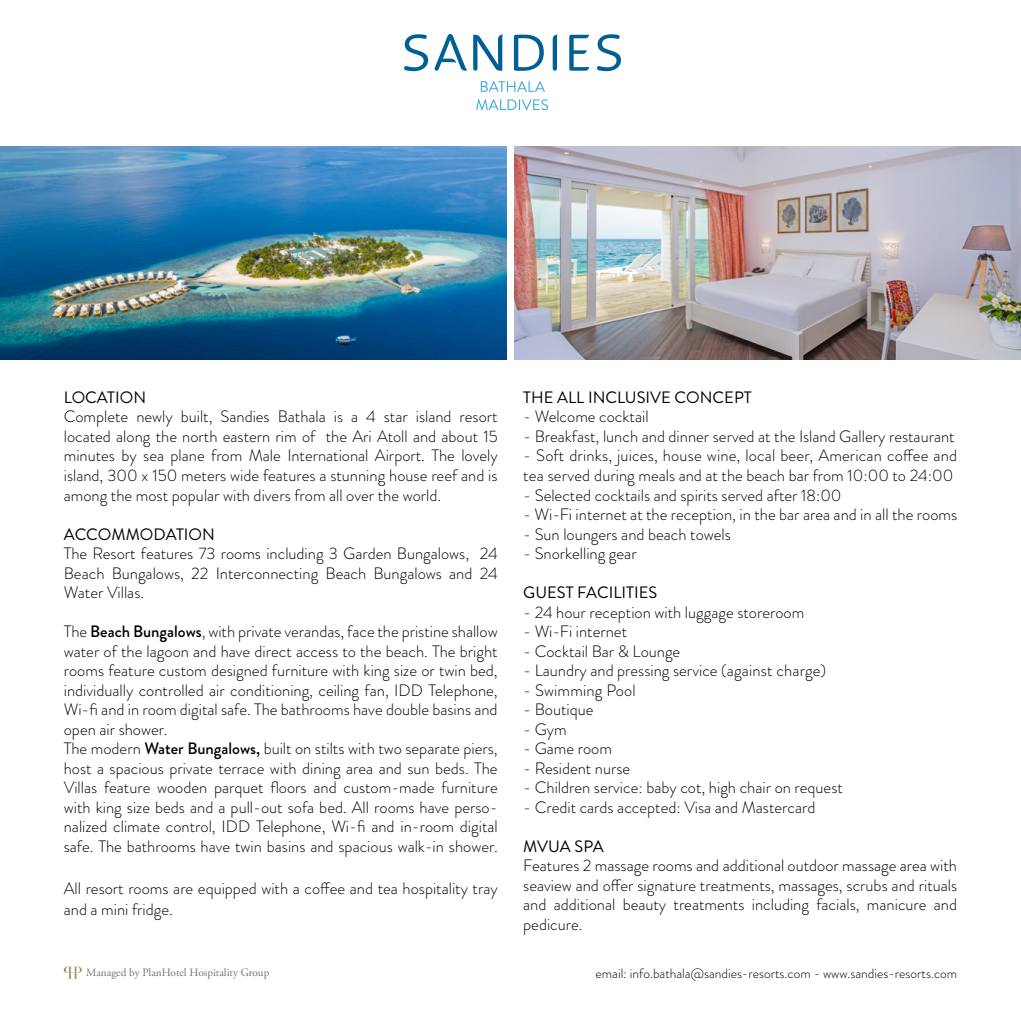
<style>
.page{position:relative;width:1021px;height:1021px;background:#fff}
.page>*{position:absolute;margin:0;border:0;box-sizing:border-box;transform-origin:0 0}
.t1{font:300 16.5px/19.5px "Brandon Grotesque";color:#000}
.t2{font:16.5px "Brandon Grotesque";color:#000}
.t3{font:300 13.5px "Brandon Grotesque";color:#000}
.t4{font:11.25px "Adobe Garamond Pro";color:#747373}
.s1{font-weight:500}
</style>
<div class="page">
<svg style="left:64px;top:966px;width:18px;height:12px"></svg>
<svg style="left:404px;top:34px;width:24px;height:37px"></svg>
<svg style="left:597px;top:34px;width:24px;height:37px"></svg>
<svg style="left:514px;top:35px;width:30px;height:36px"></svg>
<svg style="left:473px;top:35px;width:30px;height:36px"></svg>
<svg style="left:552px;top:35px;width:5px;height:36px"></svg>
<svg style="left:569px;top:34px;width:20px;height:37px"></svg>
<svg style="left:434px;top:34px;width:33px;height:37px"></svg>
<svg style="left:481px;top:81px;width:64px;height:11px"></svg>
<svg style="left:476px;top:99px;width:72px;height:11px"></svg>
<img style="left:0;top:147px;width:506px;height:212px">
<img style="left:514px;top:147px;width:506px;height:212px">
<p class="t2" style="left:64px;top:386px;width:84px">LOCATION</p>
<p class="t1" style="left:64px;top:407px;width:435px;text-align:justify">Complete newly built, Sandies Bathala is a 4 star island resort located along the north eastern rim of the Ari Atoll and about 15 minutes by sea plane from Male International Airport. The lovely island, 300 x 150 meters wide features a stunning house reef and is among the most popular with divers from all over the world.</p>
<p class="t2" style="left:64px;top:522px;width:153px">ACCOMMODATION</p>
<p class="t1" style="left:64px;top:543px;width:435px;text-align:justify">The Resort features 73 rooms including 3 Garden Bungalows, 24<br>Beach Bungalows, 22 Interconnecting Beach Bungalows and 24<br>Water Villas.</p>
<p class="t1" style="left:64px;top:621px;width:435px">The <span class="s1">Beach Bungalows</span>, with private verandas, face the pristine shallow water of the lagoon and have direct access to the beach. The bright rooms feature custom designed furniture with king size or twin bed, individually controlled air conditioning, ceiling fan, IDD Telephone, Wi-fi and in room digital safe. The bathrooms have double basins and open air shower.<br>The modern <span class="s1">Water Bungalows,</span> built on stilts with two separate piers, host a spacious private terrace with dining area and sun beds. The Villas feature wooden parquet floors and custom-made furniture with king size beds and a pull-out sofa bed. All rooms have perso&shy;nalized climate control, IDD Telephone, Wi-fi and in-room digital safe. The bathrooms have twin basins and spacious walk-in shower.</p>
<p class="t1" style="left:64px;top:877px;width:435px;line-height:21px">All resort rooms are equipped with a coffee and tea hospitality tray and a mini fridge.</p>
<p class="t2" style="left:523px;top:386px;width:230px">THE ALL INCLUSIVE CONCEPT</p>
<p class="t1" style="left:523px;top:407px;width:127px">- Welcome cocktail</p>
<p class="t1" style="left:523px;top:426px;width:433px">- Breakfast, lunch and dinner served at the Island Gallery restaurant</p>
<p class="t1" style="left:523px;top:446px;width:435px">- Soft drinks, juices, house wine, local beer, American coffee and tea served during meals and at the beach bar from 10:00 to 24:00</p>
<p class="t1" style="left:523px;top:485px;width:320px">- Selected cocktails and spirits served after 18:00</p>
<p class="t1" style="left:523px;top:504px;width:435px">- Wi-Fi internet at the reception, in the bar area and in all the rooms</p>
<p class="t1" style="left:523px;top:524px;width:209px">- Sun loungers and beach towels</p>
<p class="t1" style="left:523px;top:543px;width:115px">- Snorkelling gear</p>
<p class="t2" style="left:523px;top:581px;width:136px">GUEST FACILITIES</p>
<p class="t1" style="left:523px;top:602px;width:282px">- 24 hour reception with luggage storeroom</p>
<p class="t1" style="left:523px;top:621px;width:105px">- Wi-Fi internet</p>
<p class="t1" style="left:523px;top:641px;width:158px">- Cocktail Bar &amp; Lounge</p>
<p class="t1" style="left:523px;top:660px;width:304px">- Laundry and pressing service (against charge)</p>
<p class="t1" style="left:523px;top:680px;width:114px">- Swimming Pool</p>
<p class="t1" style="left:523px;top:699px;width:72px">- Boutique</p>
<p class="t1" style="left:523px;top:719px;width:45px">- Gym</p>
<p class="t1" style="left:523px;top:738px;width:90px">- Game room</p>
<p class="t1" style="left:523px;top:758px;width:109px">- Resident nurse</p>
<p class="t1" style="left:523px;top:777px;width:321px">- Children service: baby cot, high chair on request</p>
<p class="t1" style="left:523px;top:797px;width:294px">- Credit cards accepted: Visa and Mastercard</p>
<p class="t2" style="left:523px;top:834px;width:82px">MVUA SPA</p>
<p class="t1" style="left:523px;top:855px;width:435px;text-align:justify">Features 2 massage rooms and additional outdoor massage area with seaview and offer signature treatments, massages, scrubs and rituals and additional beauty treatments including facials, manicure and pedicure.</p>
<p class="t4" style="left:86px;top:965px;width:184px">Managed by PlanHotel Hospitality Group</p>
<p class="t3" style="left:595px;top:963px;width:363px">email: info.bathala@sandies-resorts.com - www.sandies-resorts.com</p>
</div>
